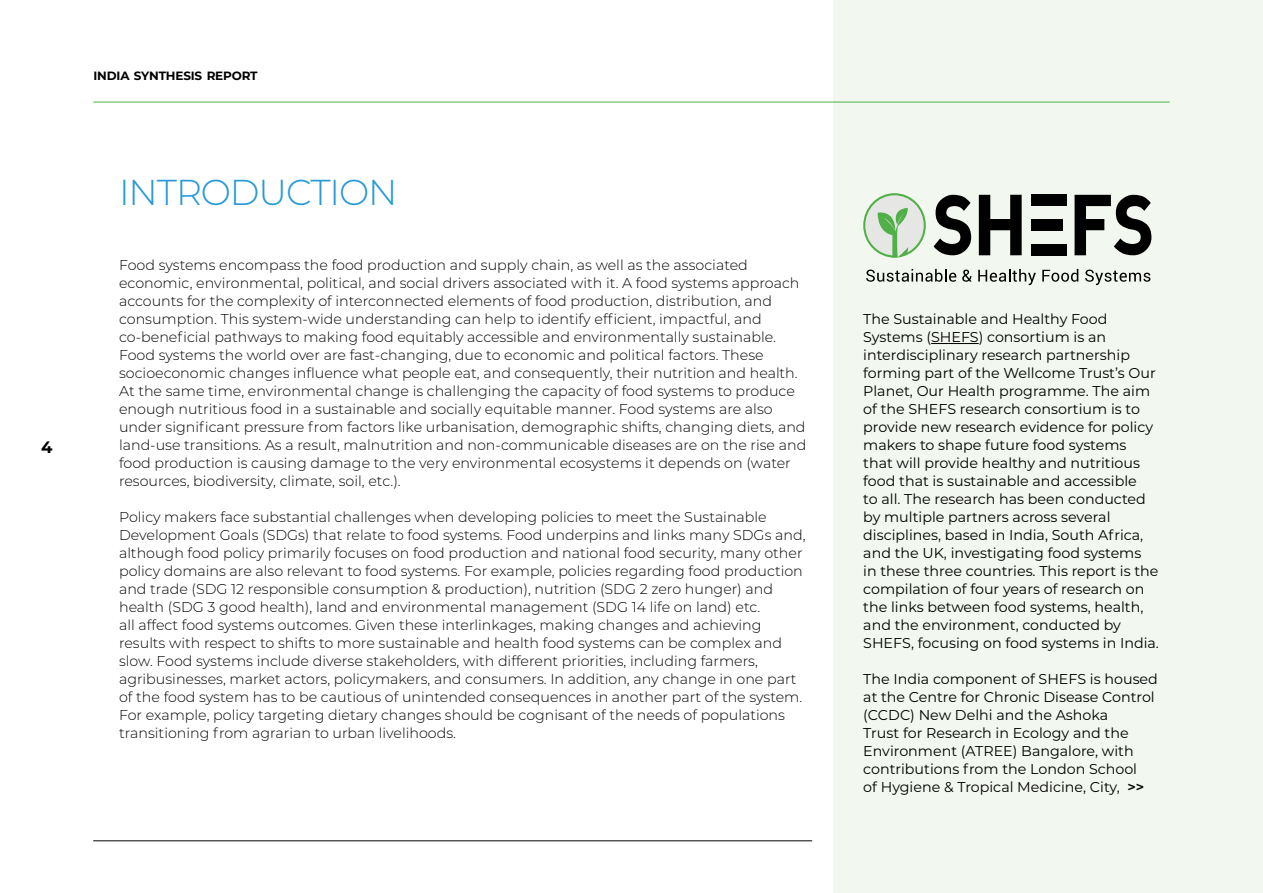
<style>
.page{position:relative;width:1263px;height:893px;background:#fff}
.page>*{position:absolute;margin:0;border:0;box-sizing:border-box;transform-origin:0 0}
.t1{font:300 36px "Montserrat";letter-spacing:-.03em;color:#2699d6}
.t2{font:700 16.5px "Montserrat";color:#000}
.t3{font:300 14.25px/18px "Montserrat";color:#000}
.t4{font:14.25px/18px "Montserrat";color:#000}
.t5{font:700 12px "Montserrat";letter-spacing:-.015em;color:#000}
.s1{font-weight:600}
</style>
<div class="page">
<div style="left:833px;top:0;width:430px;height:893px;background:#f2f7ef"></div>
<svg style="left:933px;top:195px;width:38px;height:60px"></svg>
<svg style="left:979px;top:195px;width:43px;height:60px"></svg>
<svg style="left:1074px;top:195px;width:77px;height:60px"></svg>
<div style="left:1031px;top:195px;width:36px;height:11px;background:#000"></div>
<div style="left:1031px;top:219px;width:31px;height:11px;background:#000"></div>
<div style="left:1031px;top:244px;width:36px;height:11px;background:#000"></div>
<svg style="left:863px;top:193px;width:63px;height:65px"></svg>
<svg style="left:866px;top:269px;width:90px;height:13px"></svg>
<svg style="left:962px;top:270px;width:10px;height:12px"></svg>
<svg style="left:978px;top:269px;width:58px;height:16px"></svg>
<svg style="left:1042px;top:269px;width:36px;height:13px"></svg>
<svg style="left:1085px;top:270px;width:65px;height:15px"></svg>
<hr style="left:94px;top:102px;width:1075px;height:1px;background:#50af47">
<hr style="left:94px;top:840px;width:718px;height:1px;background:#000">
<hr style="left:931px;top:343px;width:48px;height:1px;background:#000">
<p class="t2" style="left:41px;top:435px;width:13px">4</p>
<p class="t5" style="left:94px;top:67px;width:166px">INDIA SYNTHESIS REPORT</p>
<h1 class="t1" style="left:119px;top:168px;width:280px">INTRODUCTION</h1>
<p class="t3" style="left:119px;top:255px;width:689px">Food systems encompass the food production and supply chain, as well as the associated economic, environmental, political, and social drivers associated with it. A food systems approach accounts for the complexity of interconnected elements of food production, distribution, and consumption. This system-wide understanding can help to identify efficient, impactful, and co-beneficial pathways to making food equitably accessible and environmentally sustainable.<br>Food systems the world over are fast-changing, due to economic and political factors. These socioeconomic changes influence what people eat, and consequently, their nutrition and health.<br>At the same time, environmental change is challenging the capacity of food systems to produce enough nutritious food in a sustainable and socially equitable manner. Food systems are also under significant pressure from factors like urbanisation, demographic shifts, changing diets, and land-use transitions. As a result, malnutrition and non-communicable diseases are on the rise and food production is causing damage to the very environmental ecosystems it depends on (water resources, biodiversity, climate, soil, etc.).</p>
<p class="t3" style="left:119px;top:507px;width:688px">Policy makers face substantial challenges when developing policies to meet the Sustainable Development Goals (SDGs) that relate to food systems. Food underpins and links many SDGs and, although food policy primarily focuses on food production and national food security, many other policy domains are also relevant to food systems. For example, policies regarding food production and trade (SDG 12 responsible consumption &amp; production), nutrition (SDG 2 zero hunger) and health (SDG 3 good health), land and environmental management (SDG 14 life on land) etc.<br>all affect food systems outcomes. Given these interlinkages, making changes and achieving results with respect to shifts to more sustainable and health food systems can be complex and slow. Food systems include diverse stakeholders, with different priorities, including farmers, agribusinesses, market actors, policymakers, and consumers. In addition, any change in one part of the food system has to be cautious of unintended consequences in another part of the system.<br>For example, policy targeting dietary changes should be cognisant of the needs of populations transitioning from agrarian to urban livelihoods.</p>
<p class="t4" style="left:863px;top:309px;width:297px">The Sustainable and Healthy Food Systems (SHEFS) consortium is an interdisciplinary research partnership forming part of the Wellcome Trust’s Our Planet, Our Health programme. The aim of the SHEFS research consortium is to provide new research evidence for policy makers to shape future food systems that will provide healthy and nutritious food that is sustainable and accessible<br>to all. The research has been conducted by multiple partners across several disciplines, based in India, South Africa, and the UK, investigating food systems<br>in these three countries. This report is the compilation of four years of research on the links between food systems, health, and the environment, conducted by SHEFS, focusing on food systems in India.</p>
<p class="t4" style="left:863px;top:669px;width:296px">The India component of SHEFS is housed at the Centre for Chronic Disease Control (CCDC) New Delhi and the Ashoka<br>Trust for Research in Ecology and the Environment (ATREE) Bangalore, with contributions from the London School<br>of Hygiene &amp; Tropical Medicine, City, <span class="s1">&gt;&gt;</span></p>
</div>
